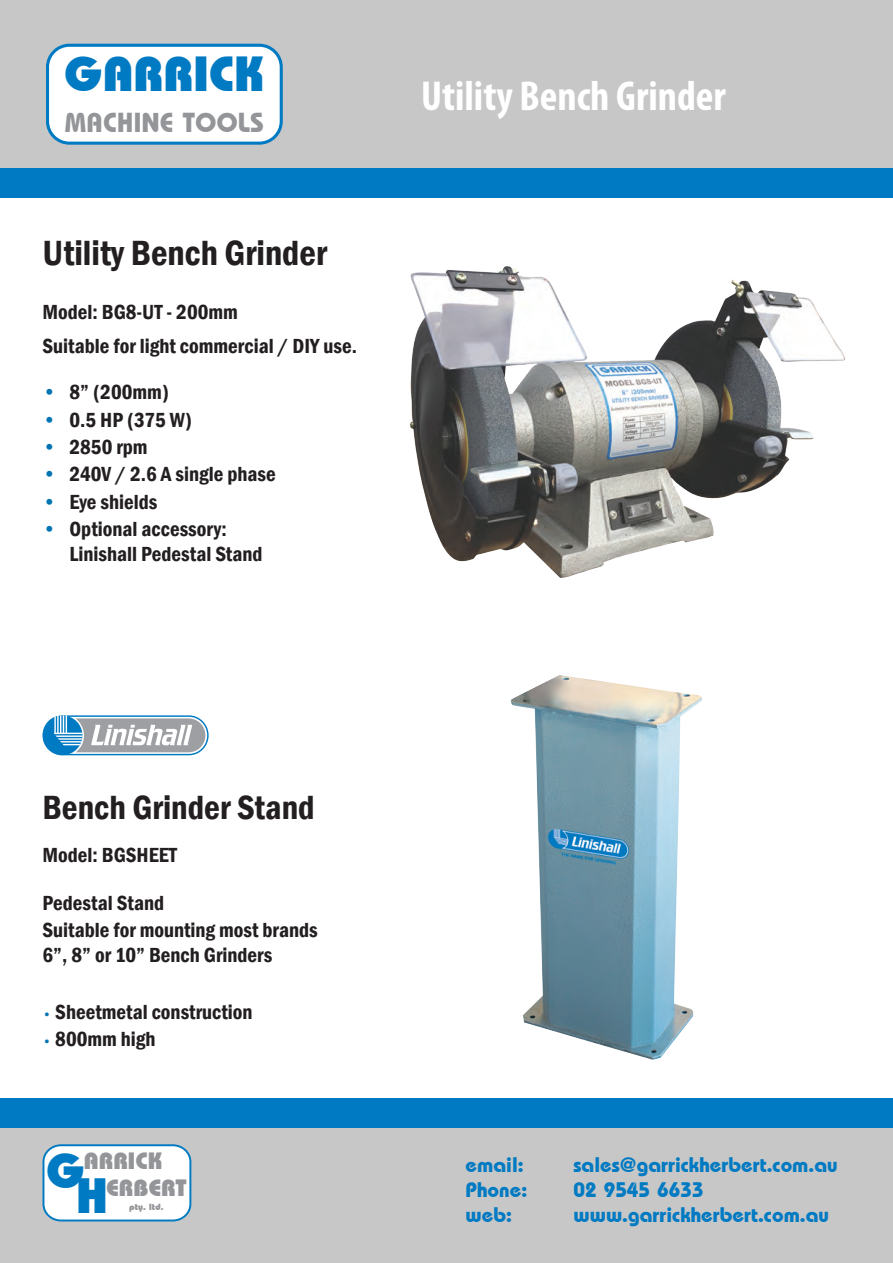
<style>
.page{position:relative;width:893px;height:1263px;background:#fff}
.page>*{position:absolute;margin:0;border:0;box-sizing:border-box;transform-origin:0 0}
.t1{font:900 49.35px "Bordeaux";color:#007ac2}
.t2{font:900 49.2px "Bordeaux";color:#007ac2}
.t3{font:700 condensed 42px "Myriad Pro";color:#fff}
.Heading{font:600 condensed 36px "Franklin Gothic";color:#231f20}
.Heading-2{font:600 condensed 34.5px "Franklin Gothic";color:#231f20}
.t4{font:800 27.45px "Bordeaux";color:#939598}
.t5{font:900 23.55px/26.2px "Bordeaux";color:#939598}
.Text{font:600 condensed 21px/25.2px "Franklin Gothic";color:#231f20}
.t6{font:800 21px "Bordeaux";color:#007ac2}
.Model{font:600 condensed 21px "Franklin Gothic";color:#231f20}
.t7{font:900 9px "Bordeaux";color:#939598;scale:1.04 1}
.s1{color:#0074b3}
.s2{font-size:13.5px;color:#0074b3}
.s3{font-size:49.35px;color:#007ac2}
</style>
<div class="page">
<div style="left:0;top:0;width:893px;height:168px;background:#c8c7c7"></div>
<div style="left:0;top:1128px;width:893px;height:135px;background:#c8c7c7"></div>
<div style="left:48px;top:45px;width:233px;height:98px;background:#fff;border-radius:22px"></div>
<div style="left:46px;top:44px;width:237px;height:101px;border:3px solid #007ac2;border-radius:22px"></div>
<div style="left:43px;top:1145px;width:147px;height:75px;background:#fff;border-radius:17px"></div>
<div style="left:43px;top:1144px;width:148px;height:77px;border:2px solid #007ac2;border-radius:17px"></div>
<div style="left:0;top:168px;width:893px;height:30px;background:#007ac2"></div>
<div style="left:0;top:1098px;width:893px;height:30px;background:#007ac2"></div>
<img style="left:410px;top:266px;width:436px;height:312px">
<svg style="left:43px;top:716px;width:165px;height:39px"></svg>
<div style="left:43px;top:715px;width:166px;height:40px;border:1px solid #007ac2;border-radius:19px"></div>
<div style="left:43px;top:715px;width:39px;height:40px;background:#007ac2;border-radius:50%"></div>
<svg style="left:54px;top:715px;width:151px;height:37px"></svg>
<img style="left:510px;top:675px;width:192px;height:385px">
<h2 class="t2" style="left:64px;top:45px;width:203px">GARRICK</h2>
<h3 class="t4" style="left:65px;top:107px;width:201px">MACHINE TOOLS</h3>
<p class="Heading" style="left:43px;top:229px;width:286px">Utility Bench Grinder</p>
<p class="Model" style="left:43px;top:297px;width:197px">Model: BG8-UT - 200mm</p>
<p class="Text" style="left:43px;top:333px;width:316px">Suitable for light commercial / DIY use.</p>
<p class="Text" style="left:43px;top:379px;width:128px"><span class="s1">•</span> 8” (200mm)</p>
<p class="Text" style="left:43px;top:407px;width:151px"><span class="s1">•</span> 0.5 HP (375 W)</p>
<p class="Text" style="left:43px;top:434px;width:107px"><span class="s1">•</span> 2850 rpm</p>
<p class="Text" style="left:43px;top:461px;width:235px"><span class="s1">•</span> 240V / 2.6 A single phase</p>
<p class="Text" style="left:43px;top:489px;width:116px"><span class="s1">•</span> Eye shields</p>
<p class="Text" style="left:70px;top:516px;width:195px;text-indent:-27px"><span class="s1">•</span> Optional accessory:<br>Linishall Pedestal Stand</p>
<p class="t3" style="left:421px;top:70px;width:306px">Utility Bench Grinder</p>
<p class="Heading-2" style="left:43px;top:784px;width:274px">Bench Grinder Stand</p>
<p class="Model" style="left:43px;top:841px;width:136px">Model: BGSHEET</p>
<p class="Text" style="left:43px;top:890px;width:123px">Pedestal Stand</p>
<p class="Text" style="left:43px;top:917px;width:277px">Suitable for mounting most brands<br>6”, 8” or 10” Bench Grinders</p>
<p class="Text" style="left:43px;top:999px;width:212px"><span class="s2">•</span> Sheetmetal construction</p>
<p class="Text" style="left:43px;top:1026px;width:114px"><span class="s2">•</span> 800mm high</p>
<p class="t5" style="left:106px;top:1148px;width:81px;text-indent:-60px"><span class="s3">G</span>ARRICK<br>ERBERT</p>
<h1 class="t1" style="left:76px;top:1167px;width:33px">H</h1>
<p class="t7" style="left:129px;top:1201px;width:35px">pty. ltd.</p>
<p class="t6" style="left:466px;top:1152px;width:60px">email:</p>
<p class="t6" style="left:574px;top:1152px;width:266px">sales@garrickherbert.com.au</p>
<p class="t6" style="left:466px;top:1178px;width:63px">Phone:</p>
<p class="t6" style="left:574px;top:1178px;width:132px">02 9545 6633</p>
<p class="t6" style="left:466px;top:1203px;width:48px">web:</p>
<p class="t6" style="left:574px;top:1203px;width:257px">www.garrickherbert.com.au</p>
</div>
